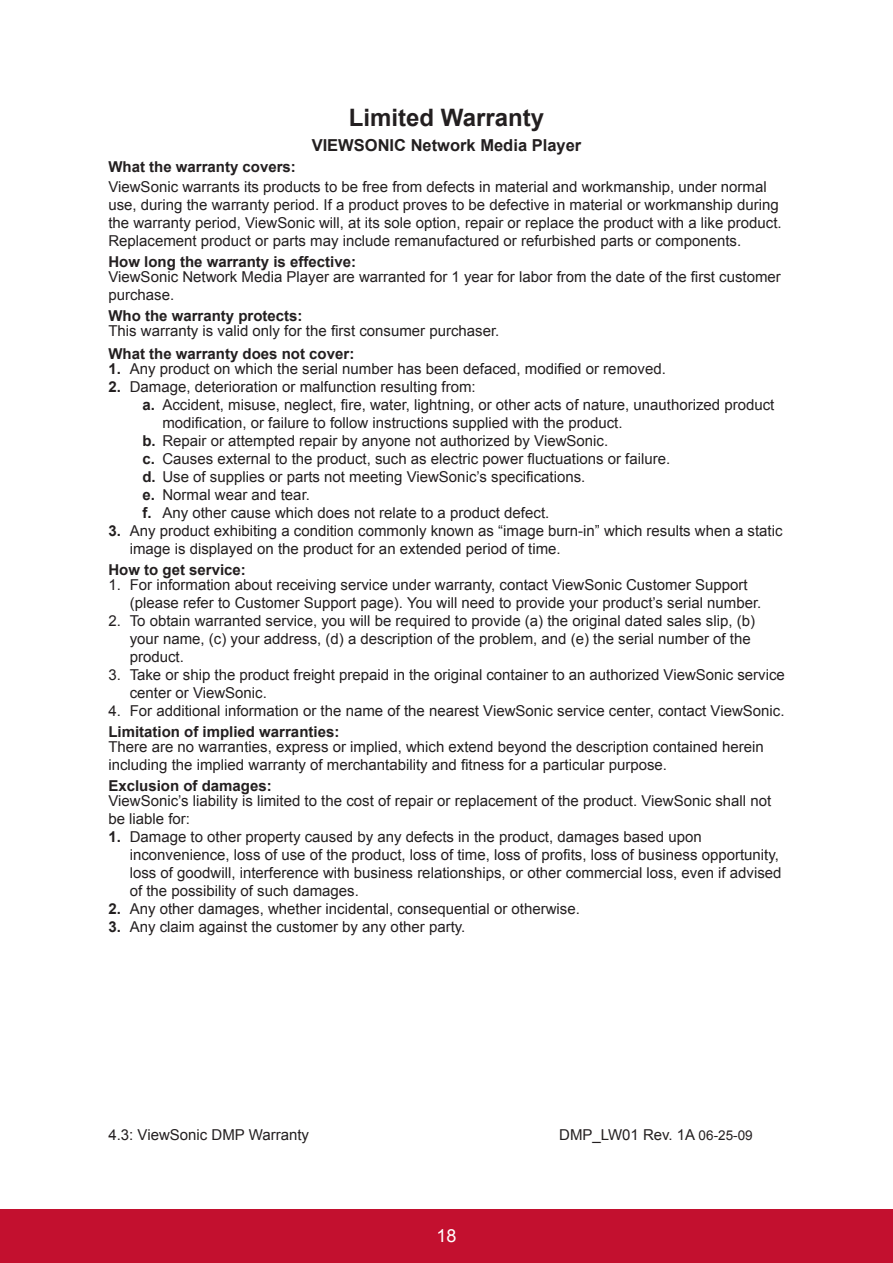
<style>
.page{position:relative;width:893px;height:1263px;background:#fff}
.page>*{position:absolute;margin:0;border:0;box-sizing:border-box;transform-origin:0 0}
.t1{font:700 24px "Arial";color:#231f20}
.t2{font:18px "Arial";color:#fff}
.t3{font:700 16.5px "Arial";color:#231f20}
.t4{font:15px/18px "Arial";color:#231f20}
.t5{font:700 15px "Arial";color:#231f20}
.s1{font-weight:700}
.s2{font-size:13.5px}
</style>
<div class="page">
<div style="left:0;top:1210px;width:893px;height:53px;background:#c3102f"></div>
<h1 class="t1" style="left:349px;top:101px;width:197px">Limited Warranty</h1>
<p class="t3" style="left:312px;top:134px;width:271px">VIEWSONIC Network Media Player</p>
<p class="t5" style="left:108px;top:157px;width:189px">What the warranty covers:</p>
<p class="t4" style="left:108px;top:178px;width:675px">ViewSonic warrants its products to be free from defects in material and workmanship, under normal use, during the warranty period. If a product proves to be defective in material or workmanship during the warranty period, ViewSonic will, at its sole option, repair or replace the product with a like product.<br>Replacement product or parts may include remanufactured or refurbished parts or components.</p>
<p class="t5" style="left:108px;top:251px;width:249px">How long the warranty is effective:</p>
<p class="t4" style="left:108px;top:268px;width:674px">ViewSonic Network Media Player are warranted for 1 year for labor from the date of the first customer purchase.</p>
<p class="t5" style="left:108px;top:305px;width:196px">Who the warranty protects:</p>
<p class="t4" style="left:108px;top:322px;width:392px">This warranty is valid only for the first consumer purchaser.</p>
<p class="t5" style="left:108px;top:343px;width:247px">What the warranty does not cover:</p>
<p class="t4" style="left:108px;top:360px;width:559px"><span class="s1">1.</span> Any product on which the serial number has been defaced, modified or removed.</p>
<p class="t4" style="left:108px;top:378px;width:369px"><span class="s1">2.</span> Damage, deterioration or malfunction resulting from:</p>
<p class="t4" style="left:142px;top:396px;width:633px"><span class="s1">a.</span> Accident, misuse, neglect, fire, water, lightning, or other acts of nature, unauthorized product</p>
<p class="t4" style="left:162px;top:414px;width:462px">modification, or failure to follow instructions supplied with the product.</p>
<p class="t4" style="left:142px;top:432px;width:467px"><span class="s1">b.</span> Repair or attempted repair by anyone not authorized by ViewSonic.</p>
<p class="t4" style="left:142px;top:450px;width:529px"><span class="s1">c.</span> Causes external to the product, such as electric power fluctuations or failure.</p>
<p class="t4" style="left:142px;top:468px;width:444px"><span class="s1">d.</span> Use of supplies or parts not meeting ViewSonic’s specifications.</p>
<p class="t4" style="left:142px;top:486px;width:169px"><span class="s1">e.</span> Normal wear and tear.</p>
<p class="t4" style="left:142px;top:504px;width:408px"><span class="s1">f.</span> Any other cause which does not relate to a product defect.</p>
<p class="t4" style="left:130px;top:522px;width:654px;text-indent:-21px"><span class="s1">3.</span> Any product exhibiting a condition commonly known as “image burn-in” which results when a static image is displayed on the product for an extended period of time.</p>
<p class="t5" style="left:108px;top:559px;width:139px">How to get service:</p>
<p class="t4" style="left:130px;top:576px;width:633px;text-indent:-21px">1. For information about receiving service under warranty, contact ViewSonic Customer Support (please refer to Customer Support page). You will need to provide your product’s serial number.</p>
<p class="t4" style="left:130px;top:612px;width:627px;text-indent:-21px">2. To obtain warranted service, you will be required to provide (a) the original dated sales slip, (b) your name, (c) your address, (d) a description of the problem, and (e) the serial number of the product.</p>
<p class="t4" style="left:130px;top:666px;width:657px;text-indent:-21px">3. Take or ship the product freight prepaid in the original container to an authorized ViewSonic service center or ViewSonic.</p>
<p class="t4" style="left:108px;top:702px;width:678px">4. For additional information or the name of the nearest ViewSonic service center, contact ViewSonic.</p>
<p class="t5" style="left:108px;top:721px;width:232px">Limitation of implied warranties:</p>
<p class="t4" style="left:108px;top:738px;width:657px">There are no warranties, express or implied, which extend beyond the description contained herein including the implied warranty of merchantability and fitness for a particular purpose.</p>
<p class="t5" style="left:108px;top:775px;width:165px">Exclusion of damages:</p>
<p class="t4" style="left:108px;top:792px;width:664px">ViewSonic’s liability is limited to the cost of repair or replacement of the product. ViewSonic shall not be liable for:</p>
<p class="t4" style="left:130px;top:828px;width:653px;text-indent:-21px"><span class="s1">1.</span> Damage to other property caused by any defects in the product, damages based upon inconvenience, loss of use of the product, loss of time, loss of profits, loss of business opportunity, loss of goodwill, interference with business relationships, or other commercial loss, even if advised of the possibility of such damages.</p>
<p class="t4" style="left:108px;top:900px;width:473px"><span class="s1">2.</span> Any other damages, whether incidental, consequential or otherwise.</p>
<p class="t4" style="left:108px;top:918px;width:358px"><span class="s1">3.</span> Any claim against the customer by any other party.</p>
<p class="t4" style="left:108px;top:1125px;width:202px">4.3: ViewSonic DMP Warranty</p>
<p class="t4" style="left:559px;top:1125px;width:195px">DMP_LW01 Rev. 1A <span class="s2">06-25-09</span></p>
<p class="t2" style="left:436px;top:1223px;width:22px">18</p>
</div>
